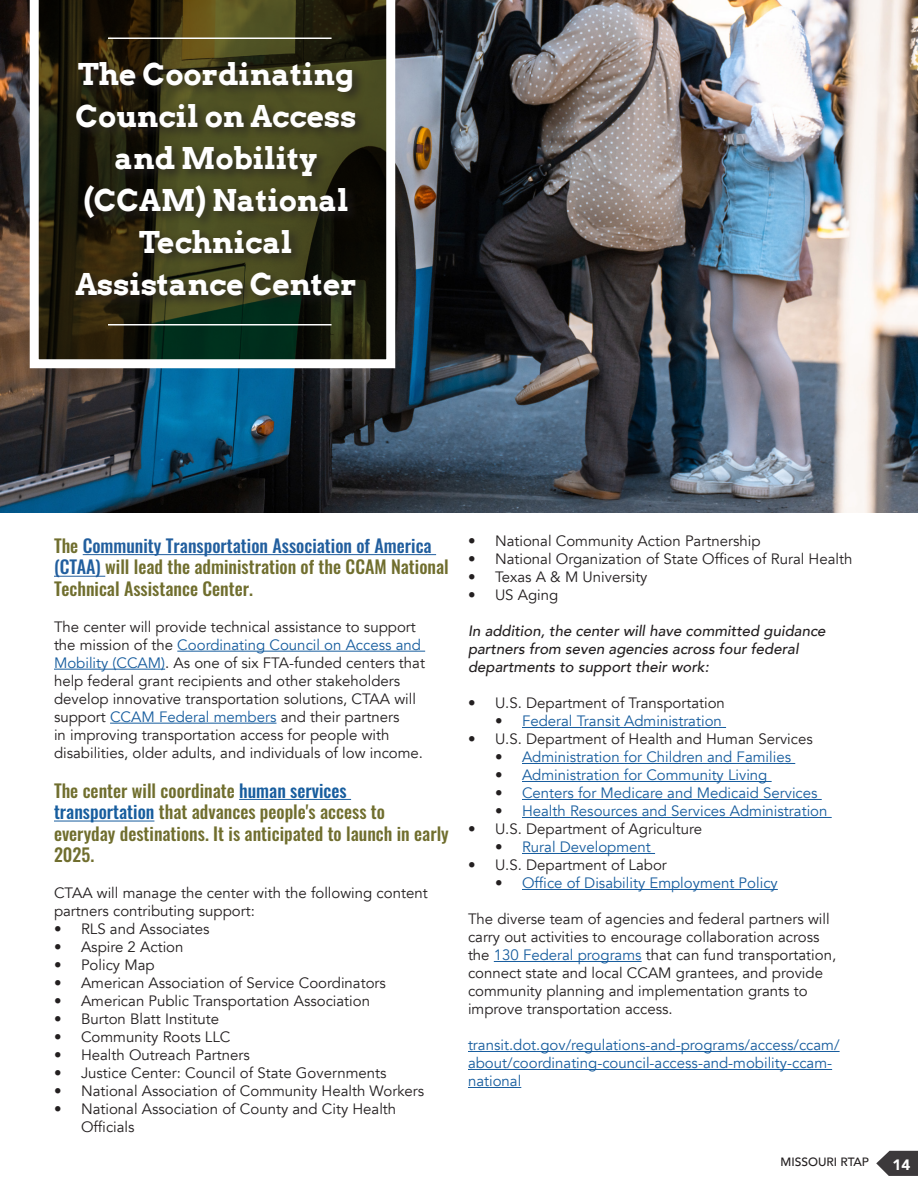
<style>
.page{position:relative;width:918px;height:1188px;background:#fff}
.page>*{position:absolute;margin:0;border:0;box-sizing:border-box;transform-origin:0 0}
.t1{font:700 30px/42px "Arvo";color:#fff;text-align:center}
.t2{font:500 18px/21.6px "Oswald";color:#706e2e}
.t3{font:15px/18px "Avenir";color:#231f20}
.t4{font:15px/18px "Avenir";color:#175d9e}
.t5{font:italic 500 15px/18px "Avenir";color:#231f20}
.t6{font:900 15px "Avenir";color:#fff}
.t7{font:500 12px "Avenir";color:#231f20}
.s1{color:#215e9e}
.s2{color:#175d9e}
.s3{color:#231f20}
</style>
<div class="page">
<svg style="left:876px;top:1151px;width:42px;height:25px"></svg>
<hr style="left:83px;top:554px;width:353px;height:1px;background:#215e9e">
<hr style="left:54px;top:576px;width:51px;height:1px;background:#215e9e">
<hr style="left:177px;top:651px;width:248px;height:1px;background:#175d9e">
<hr style="left:54px;top:669px;width:111px;height:1px;background:#175d9e">
<hr style="left:110px;top:723px;width:167px;height:1px;background:#175d9e">
<hr style="left:239px;top:799px;width:112px;height:1px;background:#175d9e">
<hr style="left:54px;top:821px;width:100px;height:1px;background:#175d9e">
<hr style="left:522px;top:727px;width:204px;height:1px;background:#175d9e">
<hr style="left:522px;top:763px;width:273px;height:1px;background:#175d9e">
<hr style="left:522px;top:781px;width:250px;height:1px;background:#175d9e">
<hr style="left:522px;top:799px;width:300px;height:1px;background:#175d9e">
<hr style="left:522px;top:817px;width:310px;height:1px;background:#175d9e">
<hr style="left:522px;top:853px;width:133px;height:1px;background:#175d9e">
<hr style="left:522px;top:889px;width:256px;height:1px;background:#175d9e">
<hr style="left:494px;top:961px;width:148px;height:1px;background:#175d9e">
<hr style="left:468px;top:1051px;width:372px;height:1px;background:#175d9e">
<hr style="left:468px;top:1069px;width:364px;height:1px;background:#175d9e">
<hr style="left:468px;top:1087px;width:53px;height:1px;background:#175d9e">
<img style="left:0;top:0;width:918px;height:513px">
<svg style="left:30px;top:0;width:365px;height:368px"></svg>
<hr style="left:108px;top:324px;width:224px;height:2px;background:#fff">
<hr style="left:108px;top:38px;width:224px;height:1px;background:#fff">
<p class="t1" style="left:75px;top:53px;width:283px">The Coordinating<br>Council on Access and Mobility (CCAM) National<br>Technical<br>Assistance Center</p>
<p class="t2" style="left:54px;top:536px;width:396px">The <span class="s1">Community Transportation Association of America (CTAA)</span> will lead the administration of the CCAM National<br>Technical Assistance Center.</p>
<p class="t3" style="left:54px;top:618px;width:373px">The center will provide technical assistance to support the mission of the <span class="s2">Coordinating Council on Access and Mobility (CCAM)</span>. As one of six FTA-funded centers that help federal grant recipients and other stakeholders develop innovative transportation solutions, CTAA will support <span class="s2">CCAM Federal members</span> and their partners<br>in improving transportation access for people with disabilities, older adults, and individuals of low income.</p>
<p class="t2" style="left:54px;top:781px;width:396px">The center will coordinate <span class="s2">human services transportation</span> that advances people's access to everyday destinations. It is anticipated to launch in early 2025.</p>
<p class="t3" style="left:54px;top:885px;width:375px">CTAA will manage the center with the following content partners contributing support:</p>
<p class="t3" style="left:54px;top:921px;width:157px">• RLS and Associates</p>
<p class="t3" style="left:54px;top:939px;width:131px">• Aspire 2 Action</p>
<p class="t3" style="left:54px;top:957px;width:102px">• Policy Map</p>
<p class="t3" style="left:54px;top:975px;width:334px">• American Association of Service Coordinators</p>
<p class="t3" style="left:54px;top:993px;width:318px">• American Public Transportation Association</p>
<p class="t3" style="left:54px;top:1011px;width:167px">• Burton Blatt Institute</p>
<p class="t3" style="left:54px;top:1029px;width:178px">• Community Roots LLC</p>
<p class="t3" style="left:54px;top:1047px;width:197px">• Health Outreach Partners</p>
<p class="t3" style="left:54px;top:1065px;width:334px">• Justice Center: Council of State Governments</p>
<p class="t3" style="left:54px;top:1083px;width:372px">• National Association of Community Health Workers</p>
<p class="t3" style="left:81px;top:1101px;width:317px;text-indent:-27px">• National Association of County and City Health<br>Officials</p>
<p class="t3" style="left:468px;top:532px;width:294px">• National Community Action Partnership</p>
<p class="t3" style="left:468px;top:550px;width:386px">• National Organization of State Offices of Rural Health</p>
<p class="t3" style="left:468px;top:568px;width:181px">• Texas A &amp; M University</p>
<p class="t3" style="left:468px;top:586px;width:92px">• US Aging</p>
<p class="t5" style="left:468px;top:622px;width:359px">In addition, the center will have committed guidance partners from seven agencies across four federal departments to support their work:</p>
<p class="t3" style="left:468px;top:694px;width:258px">• U.S. Department of Transportation</p>
<p class="t4" style="left:495px;top:712px;width:228px"><span class="s3">•</span> Federal Transit Administration</p>
<p class="t3" style="left:468px;top:730px;width:346px">• U.S. Department of Health and Human Services</p>
<p class="t4" style="left:495px;top:748px;width:298px"><span class="s3">•</span> Administration for Children and Families</p>
<p class="t4" style="left:495px;top:766px;width:274px"><span class="s3">•</span> Administration for Community Living</p>
<p class="t4" style="left:495px;top:784px;width:324px"><span class="s3">•</span> Centers for Medicare and Medicaid Services</p>
<p class="t4" style="left:495px;top:802px;width:334px"><span class="s3">•</span> Health Resources and Services Administration</p>
<p class="t3" style="left:468px;top:820px;width:236px">• U.S. Department of Agriculture</p>
<p class="t4" style="left:495px;top:838px;width:157px"><span class="s3">•</span> Rural Development</p>
<p class="t3" style="left:468px;top:856px;width:200px">• U.S. Department of Labor</p>
<p class="t4" style="left:495px;top:874px;width:284px"><span class="s3">•</span> Office of Disability Employment Policy</p>
<p class="t3" style="left:468px;top:910px;width:370px">The diverse team of agencies and federal partners will carry out activities to encourage collaboration across the <span class="s2">130 Federal programs</span> that can fund transportation, connect state and local CCAM grantees, and provide community planning and implementation grants to improve transportation access.</p>
<p class="t4" style="left:468px;top:1036px;width:373px">transit.dot.gov/regulations-and-programs/access/ccam/ about/coordinating-council-access-and-mobility-ccam&shy;national</p>
<p class="t7" style="left:781px;top:1151px;width:90px">MISSOURI RTAP</p>
<p class="t6" style="left:892px;top:1151px;width:19px">14</p>
</div>
